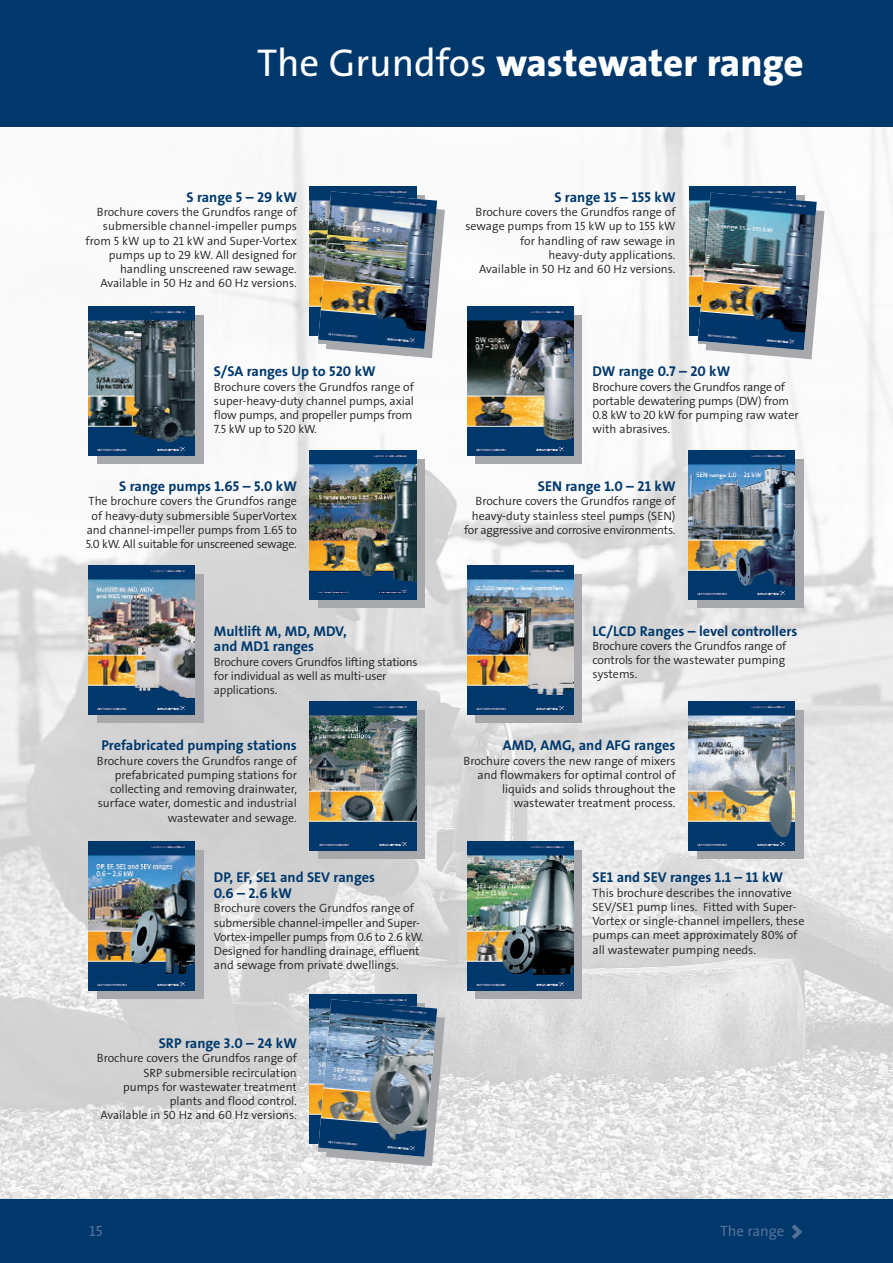
<style>
.page{position:relative;width:893px;height:1263px;background:#fff}
.page>*{position:absolute;margin:0;border:0;box-sizing:border-box;transform-origin:0 0}
.t1{font:39px "The Sans Grundfos 8 XB";color:#fff}
.t2{font:15px "The Sans Grundfos 5 R";letter-spacing:-.005em;color:#546f99}
.t3{font:14.25px/15.8px "The Sans Grundfos 7 B";color:#00386c}
.t4{font:12px/14.2px "The Sans Grundfos 4 SL";color:#231f20;text-align:right}
.s1{font-family:"The Sans Grundfos 5 R"}
.s2{font-family:"The Sans Grundfos 9 BL";font-size:24px}
</style>
<div class="page">
<img style="left:0;top:126px;width:892px;height:1074px">
<img style="left:689px;top:187px;width:106px;height:148px">
<div style="left:97px;top:315px;width:106px;height:149px;background:#a8a9ad"></div>
<img style="left:88px;top:306px;width:107px;height:149px">
<div style="left:475px;top:315px;width:107px;height:149px;background:#a8a9ad"></div>
<img style="left:467px;top:306px;width:106px;height:149px">
<div style="left:318px;top:459px;width:106px;height:149px;background:#a8a9ad"></div>
<img style="left:310px;top:451px;width:106px;height:149px">
<div style="left:318px;top:710px;width:106px;height:149px;background:#a8a9ad"></div>
<img style="left:310px;top:702px;width:106px;height:148px">
<img style="left:310px;top:994px;width:106px;height:149px">
<div style="left:696px;top:459px;width:107px;height:149px;background:#a8a9ad"></div>
<img style="left:688px;top:451px;width:106px;height:149px">
<div style="left:696px;top:710px;width:107px;height:149px;background:#a8a9ad"></div>
<img style="left:688px;top:702px;width:106px;height:148px">
<div style="left:97px;top:574px;width:106px;height:149px;background:#a8a9ad"></div>
<img style="left:88px;top:566px;width:107px;height:148px">
<div style="left:97px;top:850px;width:106px;height:149px;background:#a8a9ad"></div>
<img style="left:88px;top:842px;width:107px;height:149px">
<div style="left:475px;top:574px;width:107px;height:149px;background:#a8a9ad"></div>
<img style="left:467px;top:566px;width:106px;height:148px">
<div style="left:475px;top:850px;width:107px;height:149px;background:#a8a9ad"></div>
<img style="left:467px;top:842px;width:106px;height:149px">
<img style="left:310px;top:187px;width:106px;height:148px">
<svg style="left:697px;top:193px;width:127px;height:166px"></svg>
<img style="left:697px;top:193px;width:119px;height:157px">
<svg style="left:318px;top:191px;width:127px;height:167px"></svg>
<img style="left:318px;top:191px;width:119px;height:158px">
<div style="left:0;top:0;width:892px;height:126px;background:#00386c"></div>
<div style="left:0;top:1200px;width:892px;height:63px;background:#00386c"></div>
<svg style="left:318px;top:999px;width:127px;height:167px;background:#cecfd0"></svg>
<img style="left:318px;top:999px;width:119px;height:158px">
<h1 class="t1" style="left:257px;top:46px;width:548px"><span class="s1">The Grundfos</span> wastewater range</h1>
<p class="t3" style="left:186px;top:190px;width:112px">S range 5 – 29 kW</p>
<p class="t4" style="left:86px;top:206px;width:213px">Brochure covers the Grundfos range of submersible channel-impeller pumps from 5 kW up to 21 kW and Super-Vortex pumps up to 29 kW. All designed for handling unscreened raw sewage.<br>Available in 50 Hz and 60 Hz versions.</p>
<p class="t3" style="left:214px;top:365px;width:163px">S/SA ranges Up to 520 kW</p>
<p class="t4" style="left:214px;top:380px;width:201px;text-align:left">Brochure covers the Grundfos range of super-heavy-duty channel pumps, axial flow pumps, and propeller pumps from 7.5 kW up to 520 kW.</p>
<p class="t3" style="left:119px;top:479px;width:179px">S range pumps 1.65 – 5.0 kW</p>
<p class="t4" style="left:86px;top:495px;width:213px;text-align:center">The brochure covers the Grundfos range of heavy-duty submersible SuperVortex and channel-impeller pumps from 1.65 to 5.0 kW. All suitable for unscreened sewage.</p>
<p class="t3" style="left:214px;top:624px;width:134px">Multlift M, MD, MDV, and MD1 ranges</p>
<p class="t4" style="left:214px;top:655px;width:205px;text-align:left">Brochure covers Grundfos lifting stations for individual as well as multi-user applications.</p>
<p class="t3" style="left:101px;top:739px;width:197px">Prefabricated pumping stations</p>
<p class="t4" style="left:97px;top:754px;width:201px">Brochure covers the Grundfos range of prefabricated pumping stations for collecting and removing drainwater, surface water, domestic and industrial wastewater and sewage.</p>
<p class="t3" style="left:214px;top:871px;width:162px">DP, EF, SE1 and SEV ranges<br>0.6 – 2.6 kW</p>
<p class="t4" style="left:214px;top:902px;width:211px;text-align:left">Brochure covers the Grundfos range of submersible channel-impeller and Super-Vortex-impeller pumps from 0.6 to 2.6 kW.<br>Designed for handling drainage, effluent and sewage from private dwellings.</p>
<p class="t3" style="left:159px;top:1036px;width:140px">SRP range 3.0 – 24 kW</p>
<p class="t4" style="left:97px;top:1052px;width:201px">Brochure covers the Grundfos range of<br>SRP submersible recirculation<br>pumps for wastewater treatment plants and flood control.<br>Available in 50 Hz and 60 Hz versions.</p>
<p class="t3" style="left:554px;top:190px;width:123px">S range 15 – 155 kW</p>
<p class="t4" style="left:465px;top:206px;width:212px">Brochure covers the Grundfos range of sewage pumps from 15 kW up to 155 kW for handling of raw sewage in heavy-duty applications.<br>Available in 50 Hz and 60 Hz versions.</p>
<p class="t3" style="left:592px;top:365px;width:139px">DW range 0.7 – 20 kW</p>
<p class="t4" style="left:592px;top:380px;width:207px;text-align:left">Brochure covers the Grundfos range of portable dewatering pumps (DW) from<br>0.8 kW to 20 kW for pumping raw water with abrasives.</p>
<p class="t3" style="left:538px;top:479px;width:139px">SEN range 1.0 – 21 kW</p>
<p class="t4" style="left:464px;top:495px;width:213px">Brochure covers the Grundfos range of heavy-duty stainless steel pumps (SEN) for aggressive and corrosive environments.</p>
<p class="t3" style="left:592px;top:624px;width:206px">LC/LCD Ranges – level controllers</p>
<p class="t4" style="left:592px;top:640px;width:195px;text-align:justify">Brochure covers the Grundfos range of controls for the wastewater pumping systems.</p>
<p class="t3" style="left:503px;top:739px;width:174px">AMD, AMG, and AFG ranges</p>
<p class="t4" style="left:463px;top:754px;width:213px">Brochure covers the new range of mixers and flowmakers for optimal control of liquids and solids throughout the wastewater treatment process.</p>
<p class="t3" style="left:592px;top:871px;width:192px">SE1 and SEV ranges 1.1 – 11 kW</p>
<p class="t4" style="left:592px;top:886px;width:213px;text-align:left">This brochure describes the innovative SEV/SE1 pump lines. Fitted with Super-Vortex or single-channel impellers, these pumps can meet approximately 80% of all wastewater pumping needs.</p>
<p class="t2" style="left:89px;top:1225px;width:15px">15</p>
<p class="t2" style="left:720px;top:1225px;width:85px">The range <span class="s2">&gt;</span></p>
</div>
